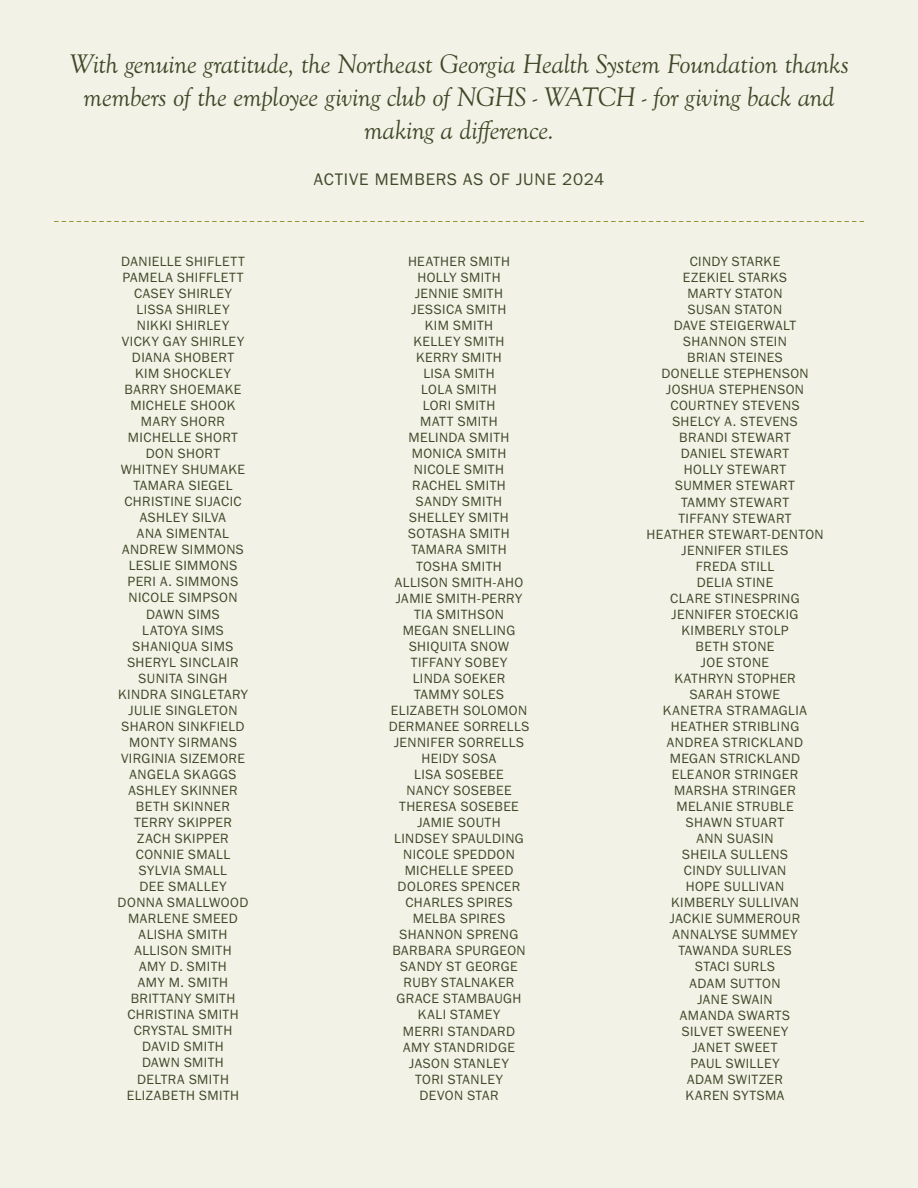
<style>
.page{position:relative;width:918px;height:1188px;background:#f2f2e7}
.page>*{position:absolute;margin:0;border:0;box-sizing:border-box;transform-origin:0 0}
.t1{font:italic 27.9px/32.7px "Goudy Old Sty";letter-spacing:-.02em;color:#404828;text-align:center}
.t2{font:17.25px "Franklin Gothic URW Boo";letter-spacing:.045em;color:#404828}
.t3{font:13.95px/16px "Franklin Gothic URW Boo";letter-spacing:.03em;color:#404828;text-align:center}
</style>
<div class="page">
<svg style="left:54px;top:221px;width:810px;height:1px"></svg>
<h1 class="t1" style="left:69px;top:49px;width:781px">With genuine gratitude, the Northeast Georgia Health System Foundation thanks members of the employee giving club of NGHS - WATCH - for giving back and making a difference.</h1>
<p class="t2" style="left:314px;top:169px;width:292px">ACTIVE MEMBERS AS OF JUNE 2024</p>
<p class="t3" style="left:118px;top:253px;width:132px">DANIELLE SHIFLETT<br>PAMELA SHIFFLETT<br>CASEY SHIRLEY<br>LISSA SHIRLEY<br>NIKKI SHIRLEY<br>VICKY GAY SHIRLEY<br>DIANA SHOBERT<br>KIM SHOCKLEY<br>BARRY SHOEMAKE<br>MICHELE SHOOK<br>MARY SHORR<br>MICHELLE SHORT<br>DON SHORT<br>WHITNEY SHUMAKE<br>TAMARA SIEGEL<br>CHRISTINE SIJACIC<br>ASHLEY SILVA<br>ANA SIMENTAL<br>ANDREW SIMMONS<br>LESLIE SIMMONS<br>PERI A. SIMMONS<br>NICOLE SIMPSON<br>DAWN SIMS<br>LATOYA SIMS<br>SHANIQUA SIMS<br>SHERYL SINCLAIR<br>SUNITA SINGH<br>KINDRA SINGLETARY<br>JULIE SINGLETON<br>SHARON SINKFIELD<br>MONTY SIRMANS<br>VIRGINIA SIZEMORE<br>ANGELA SKAGGS<br>ASHLEY SKINNER<br>BETH SKINNER<br>TERRY SKIPPER<br>ZACH SKIPPER<br>CONNIE SMALL<br>SYLVIA SMALL<br>DEE SMALLEY<br>DONNA SMALLWOOD<br>MARLENE SMEED<br>ALISHA SMITH<br>ALLISON SMITH<br>AMY D. SMITH<br>AMY M. SMITH<br>BRITTANY SMITH<br>CHRISTINA SMITH<br>CRYSTAL SMITH<br>DAVID SMITH<br>DAWN SMITH<br>DELTRA SMITH<br>ELIZABETH SMITH</p>
<p class="t3" style="left:389px;top:253px;width:142px">HEATHER SMITH<br>HOLLY SMITH<br>JENNIE SMITH<br>JESSICA SMITH<br>KIM SMITH<br>KELLEY SMITH<br>KERRY SMITH<br>LISA SMITH<br>LOLA SMITH<br>LORI SMITH<br>MATT SMITH<br>MELINDA SMITH<br>MONICA SMITH<br>NICOLE SMITH<br>RACHEL SMITH<br>SANDY SMITH<br>SHELLEY SMITH<br>SOTASHA SMITH<br>TAMARA SMITH<br>TOSHA SMITH<br>ALLISON SMITH-AHO<br>JAMIE SMITH-PERRY<br>TIA SMITHSON<br>MEGAN SNELLING<br>SHIQUITA SNOW<br>TIFFANY SOBEY<br>LINDA SOEKER<br>TAMMY SOLES<br>ELIZABETH SOLOMON<br>DERMANEE SORRELLS<br>JENNIFER SORRELLS<br>HEIDY SOSA<br>LISA SOSEBEE<br>NANCY SOSEBEE<br>THERESA SOSEBEE<br>JAMIE SOUTH<br>LINDSEY SPAULDING<br>NICOLE SPEDDON<br>MICHELLE SPEED<br>DOLORES SPENCER<br>CHARLES SPIRES<br>MELBA SPIRES<br>SHANNON SPRENG<br>BARBARA SPURGEON<br>SANDY ST GEORGE<br>RUBY STALNAKER<br>GRACE STAMBAUGH<br>KALI STAMEY<br>MERRI STANDARD<br>AMY STANDRIDGE<br>JASON STANLEY<br>TORI STANLEY<br>DEVON STAR</p>
<p class="t3" style="left:646px;top:253px;width:179px">CINDY STARKE<br>EZEKIEL STARKS<br>MARTY STATON<br>SUSAN STATON<br>DAVE STEIGERWALT<br>SHANNON STEIN<br>BRIAN STEINES<br>DONELLE STEPHENSON<br>JOSHUA STEPHENSON<br>COURTNEY STEVENS<br>SHELCY A. STEVENS<br>BRANDI STEWART<br>DANIEL STEWART<br>HOLLY STEWART<br>SUMMER STEWART<br>TAMMY STEWART<br>TIFFANY STEWART<br>HEATHER STEWART-DENTON<br>JENNIFER STILES<br>FREDA STILL<br>DELIA STINE<br>CLARE STINESPRING<br>JENNIFER STOECKIG<br>KIMBERLY STOLP<br>BETH STONE<br>JOE STONE<br>KATHRYN STOPHER<br>SARAH STOWE<br>KANETRA STRAMAGLIA<br>HEATHER STRIBLING<br>ANDREA STRICKLAND<br>MEGAN STRICKLAND<br>ELEANOR STRINGER<br>MARSHA STRINGER<br>MELANIE STRUBLE<br>SHAWN STUART<br>ANN SUASIN<br>SHEILA SULLENS<br>CINDY SULLIVAN<br>HOPE SULLIVAN<br>KIMBERLY SULLIVAN<br>JACKIE SUMMEROUR<br>ANNALYSE SUMMEY<br>TAWANDA SURLES<br>STACI SURLS<br>ADAM SUTTON<br>JANE SWAIN<br>AMANDA SWARTS<br>SILVET SWEENEY<br>JANET SWEET<br>PAUL SWILLEY<br>ADAM SWITZER<br>KAREN SYTSMA</p>
</div>
